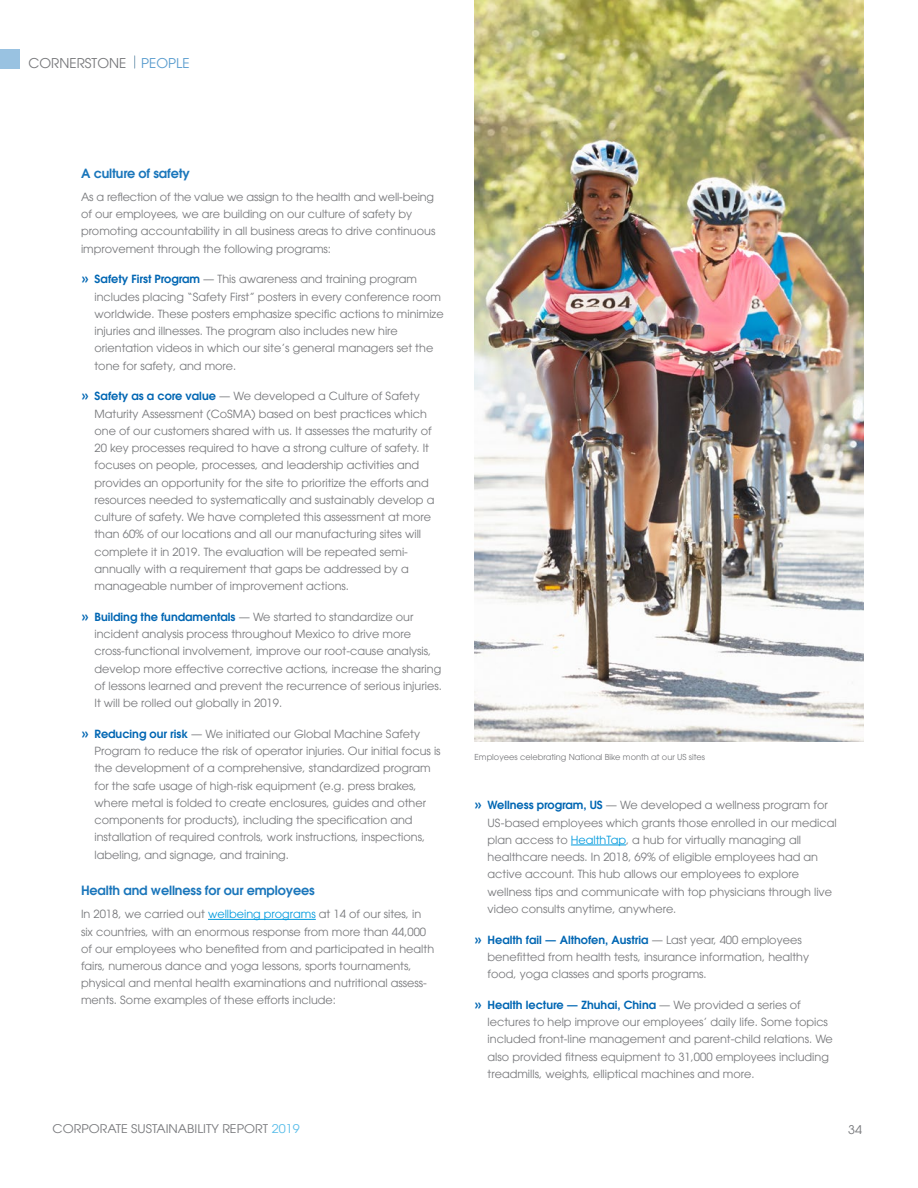
<style>
.page{position:relative;width:918px;height:1188px;background:#fff}
.page>*{position:absolute;margin:0;border:0;box-sizing:border-box;transform-origin:0 0}
.t1{font:13.5px "ITC Avant Garde Pro";color:#77787b}
.t2{font:600 12.75px "ITC Avant Garde Pro";letter-spacing:-.01em;color:#1a76bb}
.t3{font:12px "ITC Avant Garde Pro";color:#77787b;scale:1.05 1}
.t4{font:11.25px/17.2px "ITC Avant Garde Pro";color:#77787b}
.t5{font:8.25px "ITC Avant Garde Pro";color:#77787b}
.s1{color:#599cce}
.s2{font-family:"Arial Rounded MT Bold";font-size:13.5px;color:#0066b3}
.s3{font-weight:600;color:#0066b3}
.s4{color:#009add}
.s5{font-weight:500;color:#0066b3}
.s6{color:#59bde9}
</style>
<div class="page">
<div style="left:0;top:49px;width:20px;height:19px;background:#99c2e1"></div>
<svg style="left:134px;top:56px;width:1px;height:12px"></svg>
<img style="left:474px;top:0;width:390px;height:742px">
<hr style="left:208px;top:919px;width:108px;height:1px;background:#009add">
<hr style="left:571px;top:845px;width:55px;height:1px;background:#009add">
<p class="t1" style="left:29px;top:54px;width:163px">CORNERSTONE <span class="s1">PEOPLE</span></p>
<p class="t2" style="left:81px;top:165px;width:110px">A culture of safety</p>
<p class="t4" style="left:81px;top:188px;width:356px">As a reflection of the value we assign to the health and well-being of our employees, we are building on our culture of safety by promoting accountability in all business areas to drive continuous improvement through the following programs:</p>
<p class="t4" style="left:94px;top:270px;width:351px;text-indent:-13px"><span class="s2">»</span> <span class="s3">Safety First Program</span> — This awareness and training program includes placing “Safety First” posters in every conference room worldwide. These posters emphasize specific actions to minimize injuries and illnesses. The program also includes new hire orientation videos in which our site’s general managers set the tone for safety, and more.</p>
<p class="t4" style="left:94px;top:387px;width:341px;text-indent:-13px"><span class="s2">»</span> <span class="s3">Safety as a core value</span> — We developed a Culture of Safety Maturity Assessment (CoSMA) based on best practices which one of our customers shared with us. It assesses the maturity of 20 key processes required to have a strong culture of safety. It focuses on people, processes, and leadership activities and provides an opportunity for the site to prioritize the efforts and resources needed to systematically and sustainably develop a culture of safety. We have completed this assessment at more than 60% of our locations and all our manufacturing sites will complete it in 2019. The evaluation will be repeated semi&shy;annually with a requirement that gaps be addressed by a manageable number of improvement actions.</p>
<p class="t4" style="left:94px;top:608px;width:349px;text-indent:-13px"><span class="s2">»</span> <span class="s3">Building the fundamentals</span> — We started to standardize our incident analysis process throughout Mexico to drive more cross-functional involvement, improve our root-cause analysis, develop more effective corrective actions, increase the sharing of lessons learned and prevent the recurrence of serious injuries.<br>It will be rolled out globally in 2019.</p>
<p class="t4" style="left:94px;top:725px;width:348px;text-indent:-13px"><span class="s2">»</span> <span class="s3">Reducing our risk</span> — We initiated our Global Machine Safety Program to reduce the risk of operator injuries. Our initial focus is the development of a comprehensive, standardized program for the safe usage of high-risk equipment (e.g. press brakes, where metal is folded to create enclosures, guides and other components for products), including the specification and installation of required controls, work instructions, inspections, labeling, and signage, and training.</p>
<p class="t2" style="left:81px;top:882px;width:235px">Health and wellness for our employees</p>
<p class="t4" style="left:81px;top:905px;width:355px">In 2018, we carried out <span class="s4">wellbeing programs</span> at 14 of our sites, in six countries, with an enormous response from more than 44,000 of our employees who benefited from and participated in health fairs, numerous dance and yoga lessons, sports tournaments, physical and mental health examinations and nutritional assess&shy;ments. Some examples of these efforts include:</p>
<p class="t5" style="left:475px;top:751px;width:232px">Employees celebrating National Bike month at our US sites</p>
<p class="t4" style="left:488px;top:796px;width:350px;text-indent:-13px"><span class="s2">»</span> <span class="s3">Wellness program, US</span> — We developed a wellness program for US-based employees which grants those enrolled in our medical plan access to <span class="s4">HealthTap</span>, a hub for virtually managing all healthcare needs. In 2018, 69% of eligible employees had an active account. This hub allows our employees to explore wellness tips and communicate with top physicians through live video consults anytime, anywhere.</p>
<p class="t4" style="left:488px;top:931px;width:323px;text-indent:-13px"><span class="s2">»</span> <span class="s3">Health fail</span> <span class="s5">—</span> <span class="s3">Althofen, Austria</span> — Last year, 400 employees benefitted from health tests, insurance information, healthy food, yoga classes and sports programs.</p>
<p class="t4" style="left:488px;top:996px;width:347px;text-indent:-13px"><span class="s2">»</span> <span class="s3">Health lecture</span> <span class="s5">—</span> <span class="s3">Zhuhai, China</span> — We provided a series of lectures to help improve our employees’ daily life. Some topics included front-line management and parent-child relations. We also provided fitness equipment to 31,000 employees including treadmills, weights, elliptical machines and more.</p>
<p class="t3" style="left:52px;top:1122px;width:237px">CORPORATE SUSTAINABILITY REPORT <span class="s6">2019</span></p>
<p class="t3" style="left:848px;top:1122px;width:15px">34</p>
</div>
